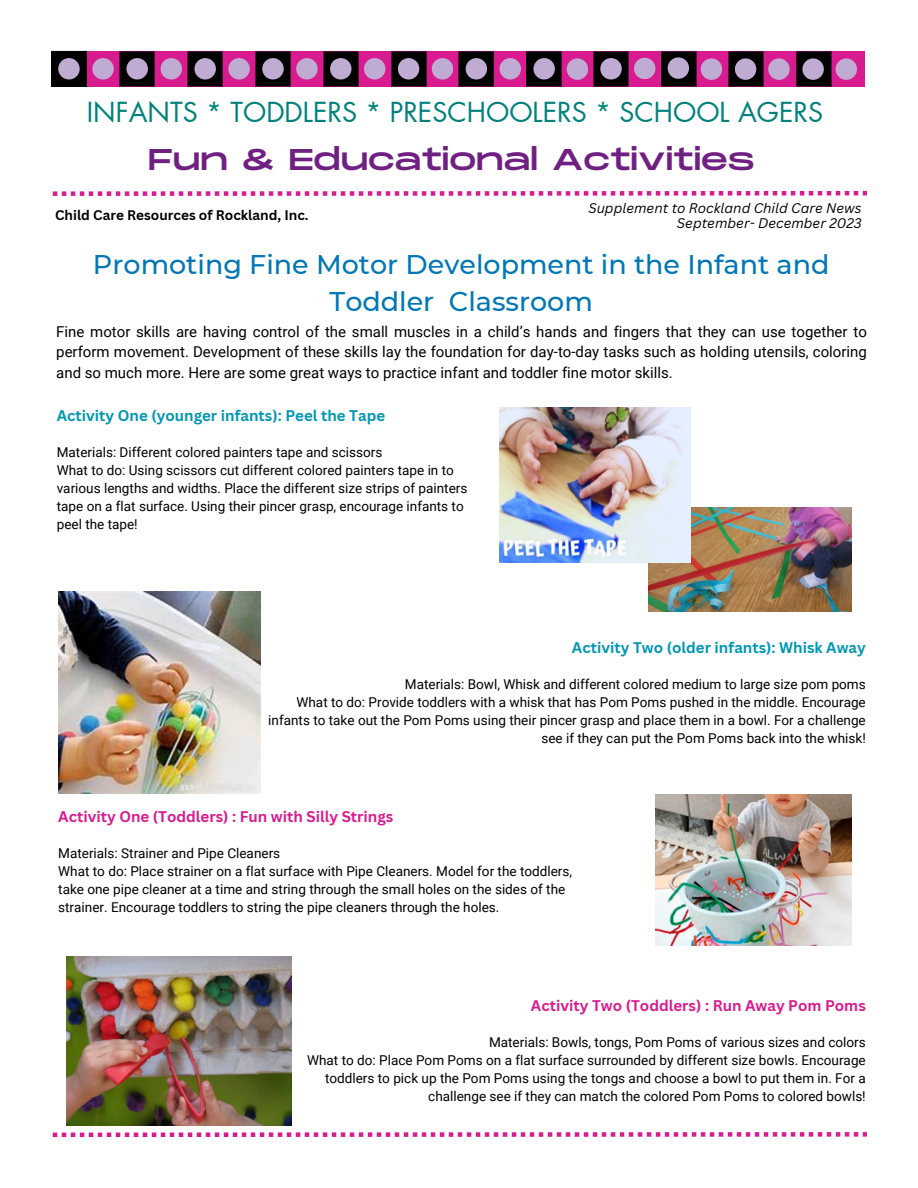
<style>
.page{position:relative;width:918px;height:1188px;background:#fff}
.page>*{position:absolute;margin:0;border:0;box-sizing:border-box;transform-origin:0 0}
.t1{font:30px "Monument Extended";color:#702082}
.t2{font:500 27px/37.2px "Montserrat";color:#0177b5;text-align:center}
.t3{font:27px "Futura LT Pro";color:#00817b}
.t4{font:15px/20.2px "Roboto";color:#000;text-align:justify}
.t5{font:700 15px "Canva Sans";color:#d81b8f}
.t6{font:700 15px "Canva Sans";color:#0097b2}
.t7{font:13.5px/18px "Roboto";color:#000}
.t8{font:italic 13.5px/14.7px "Canva Sans";color:#000;text-align:right}
.t9{font:700 13.5px "Canva Sans";color:#000}
</style>
<div class="page">
<svg style="left:53px;top:1132px;width:814px;height:5px"></svg>
<div style="left:51px;top:51px;width:813px;height:36px;background:#d81b8f"></div>
<svg style="left:51px;top:51px;width:36px;height:36px"></svg>
<div style="left:58px;top:58px;width:22px;height:22px;background:#c0acd2;border-radius:50%"></div>
<svg style="left:119px;top:51px;width:36px;height:36px"></svg>
<div style="left:92px;top:58px;width:22px;height:22px;background:#c0acd2;border-radius:50%"></div>
<div style="left:126px;top:58px;width:22px;height:22px;background:#c0acd2;border-radius:50%"></div>
<div style="left:161px;top:58px;width:21px;height:22px;background:#c0acd2;border-radius:50%"></div>
<svg style="left:187px;top:51px;width:36px;height:36px"></svg>
<svg style="left:255px;top:51px;width:36px;height:36px"></svg>
<svg style="left:323px;top:51px;width:36px;height:36px"></svg>
<svg style="left:391px;top:51px;width:36px;height:36px"></svg>
<div style="left:194px;top:58px;width:22px;height:22px;background:#c0acd2;border-radius:50%"></div>
<div style="left:228px;top:58px;width:22px;height:22px;background:#c0acd2;border-radius:50%"></div>
<div style="left:262px;top:58px;width:22px;height:22px;background:#c0acd2;border-radius:50%"></div>
<div style="left:296px;top:58px;width:22px;height:22px;background:#c0acd2;border-radius:50%"></div>
<div style="left:330px;top:58px;width:22px;height:22px;background:#c0acd2;border-radius:50%"></div>
<div style="left:364px;top:58px;width:21px;height:22px;background:#c0acd2;border-radius:50%"></div>
<div style="left:398px;top:58px;width:21px;height:22px;background:#c0acd2;border-radius:50%"></div>
<div style="left:432px;top:58px;width:21px;height:22px;background:#c0acd2;border-radius:50%"></div>
<svg style="left:458px;top:51px;width:36px;height:36px"></svg>
<div style="left:466px;top:58px;width:21px;height:22px;background:#c0acd2;border-radius:50%"></div>
<div style="left:500px;top:58px;width:21px;height:22px;background:#c0acd2;border-radius:50%"></div>
<svg style="left:526px;top:51px;width:35px;height:36px"></svg>
<div style="left:533px;top:58px;width:22px;height:22px;background:#c0acd2;border-radius:50%"></div>
<svg style="left:593px;top:51px;width:36px;height:36px"></svg>
<svg style="left:661px;top:51px;width:35px;height:36px"></svg>
<svg style="left:728px;top:51px;width:36px;height:36px"></svg>
<svg style="left:796px;top:51px;width:36px;height:36px"></svg>
<div style="left:567px;top:58px;width:21px;height:22px;background:#c0acd2;border-radius:50%"></div>
<div style="left:600px;top:58px;width:22px;height:22px;background:#c0acd2;border-radius:50%"></div>
<div style="left:634px;top:58px;width:21px;height:21px;background:#c0acd2;border-radius:50%"></div>
<div style="left:668px;top:57px;width:21px;height:22px;background:#c0acd2;border-radius:50%"></div>
<div style="left:701px;top:58px;width:21px;height:22px;background:#c0acd2;border-radius:50%"></div>
<div style="left:735px;top:58px;width:21px;height:22px;background:#c0acd2;border-radius:50%"></div>
<div style="left:768px;top:58px;width:22px;height:22px;background:#c0acd2;border-radius:50%"></div>
<div style="left:802px;top:58px;width:22px;height:22px;background:#c0acd2;border-radius:50%"></div>
<div style="left:836px;top:58px;width:21px;height:22px;background:#c0acd2;border-radius:50%"></div>
<svg style="left:53px;top:191px;width:814px;height:5px"></svg>
<img style="left:58px;top:591px;width:203px;height:203px">
<img style="left:655px;top:795px;width:196px;height:151px">
<img style="left:66px;top:957px;width:225px;height:169px">
<img style="left:649px;top:508px;width:202px;height:104px">
<img style="left:500px;top:408px;width:191px;height:155px">
<h2 class="t3" style="left:87px;top:100px;width:738px">INFANTS * TODDLERS * PRESCHOOLERS * SCHOOL AGERS</h2>
<h1 class="t1" style="left:148px;top:143px;width:608px">Fun &amp; Educational Activities</h1>
<p class="t9" style="left:55px;top:206px;width:255px">Child Care Resources of Rockland, Inc.</p>
<p class="t8" style="left:588px;top:201px;width:275px">Supplement to Rockland Child Care News<br>September- December 2023</p>
<h2 class="t2" style="left:93px;top:246px;width:738px">Promoting Fine Motor Development in the Infant and<br>Toddler Classroom</h2>
<p class="t4" style="left:56px;top:322px;width:812px">Fine motor skills are having control of the small muscles in a child’s hands and fingers that they can use together to perform movement. Development of these skills lay the foundation for day-to-day tasks such as holding utensils, coloring and so much more. Here are some great ways to practice infant and toddler fine motor skills.</p>
<p class="t6" style="left:57px;top:405px;width:330px">Activity One (younger infants): Peel the Tape</p>
<p class="t7" style="left:57px;top:443px;width:412px">Materials: Different colored painters tape and scissors<br>What to do: Using scissors cut different colored painters tape in to various lengths and widths. Place the different size strips of painters tape on a flat surface. Using their pincer grasp, encourage infants to peel the tape!</p>
<p class="t6" style="left:572px;top:637px;width:295px">Activity Two (older infants): Whisk Away</p>
<p class="t7" style="left:268px;top:676px;width:599px;text-align:right">Materials: Bowl, Whisk and different colored medium to large size pom poms<br>What to do: Provide toddlers with a whisk that has Pom Poms pushed in the middle. Encourage infants to take out the Pom Poms using their pincer grasp and place them in a bowl. For a challenge see if they can put the Pom Poms back into the whisk!</p>
<p class="t5" style="left:58px;top:806px;width:337px">Activity One (Toddlers) : Fun with Silly Strings</p>
<p class="t7" style="left:58px;top:845px;width:515px">Materials: Strainer and Pipe Cleaners<br>What to do: Place strainer on a flat surface with Pipe Cleaners. Model for the toddlers, take one pipe cleaner at a time and string through the small holes on the sides of the strainer. Encourage toddlers to string the pipe cleaners through the holes.</p>
<p class="t5" style="left:531px;top:995px;width:336px">Activity Two (Toddlers) : Run Away Pom Poms</p>
<p class="t7" style="left:307px;top:1033px;width:560px;text-align:right">Materials: Bowls, tongs, Pom Poms of various sizes and colors<br>What to do: Place Pom Poms on a flat surface surrounded by different size bowls. Encourage toddlers to pick up the Pom Poms using the tongs and choose a bowl to put them in. For a challenge see if they can match the colored Pom Poms to colored bowls!</p>
</div>
